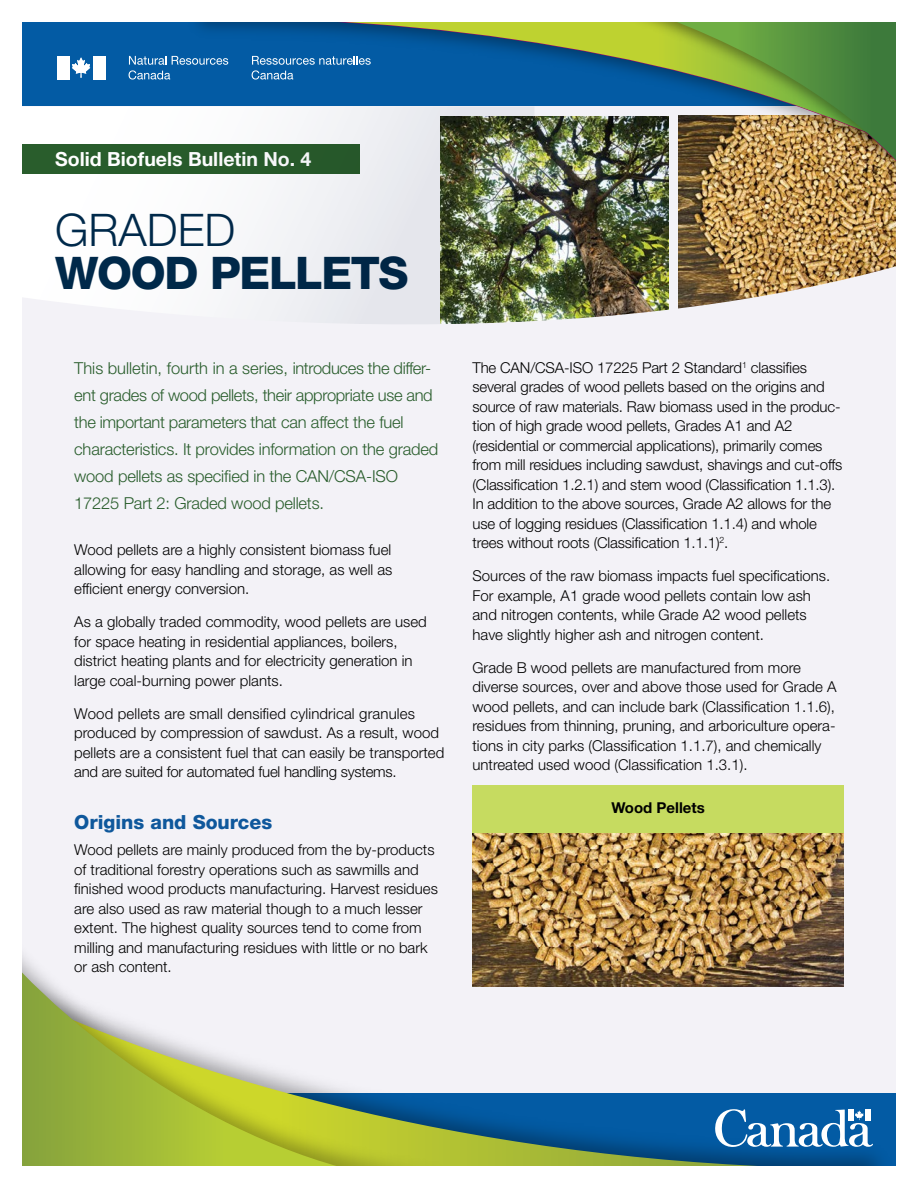
<style>
.page{position:relative;width:918px;height:1188px;background:#fff}
.page>*{position:absolute;margin:0;border:0;box-sizing:border-box;transform-origin:0 0}
.t1{font:800 45px "Helvetica Neue LT Std";letter-spacing:-.03em;color:#002a4b}
.t2{font:300 45px "Helvetica Neue LT Std";color:#002a4b}
.t3{font:700 19.5px "Helvetica Neue LT Std";color:#fff}
.t4{font:800 19.5px "Helvetica Neue LT Std";color:#0f589c}
.intro_para{font:300 16.5px/27px "Helvetica Neue LT Std";letter-spacing:-.01em;color:#295d2c}
.body{font:300 15px/19.5px "Helvetica Neue LT Std";color:#000}
.t5{font:700 15px "Helvetica Neue LT Std";color:#000}
</style>
<div class="page">
<div style="left:14px;top:60px;width:904px;height:1128px;background:#f3f2f7"></div>
<svg style="left:22px;top:107px;width:419px;height:151px"></svg>
<img style="left:678px;top:208px;width:218px;height:50px">
<img style="left:441px;top:182px;width:228px;height:76px">
<img style="left:22px;top:258px;width:874px;height:66px">
<div style="left:8px;top:11px;width:904px;height:95px;background:#035ba4"></div>
<img style="left:181px;top:107px;width:420px;height:75px">
<svg style="left:196px;top:22px;width:405px;height:134px"></svg>
<img style="left:601px;top:22px;width:295px;height:186px">
<img style="left:615px;top:22px;width:281px;height:163px">
<div style="left:0;top:0;width:918px;height:22px;background:#fff"></div>
<div style="left:896px;top:0;width:22px;height:1188px;background:#fff"></div>
<img style="left:472px;top:986px;width:424px;height:180px">
<svg style="left:472px;top:987px;width:408px;height:179px"></svg>
<img style="left:453px;top:1093px;width:19px;height:73px">
<svg style="left:22px;top:955px;width:431px;height:211px"></svg>
<div style="left:0;top:0;width:22px;height:1188px;background:#fff"></div>
<div style="left:0;top:1166px;width:918px;height:22px;background:#fff"></div>
<div style="left:57px;top:56px;width:12px;height:24px;background:#fff"></div>
<svg style="left:72px;top:57px;width:18px;height:21px"></svg>
<div style="left:93px;top:56px;width:12px;height:24px;background:#fff"></div>
<svg style="left:252px;top:56px;width:119px;height:24px"></svg>
<svg style="left:129px;top:56px;width:99px;height:24px"></svg>
<svg style="left:714px;top:1109px;width:159px;height:39px"></svg>
<div style="left:23px;top:144px;width:337px;height:29px;background:#295d2c"></div>
<img style="left:472px;top:833px;width:372px;height:153px">
<div style="left:472px;top:785px;width:372px;height:48px;background:#c6db60"></div>
<h2 class="t3" style="left:55px;top:147px;width:258px">Solid Biofuels Bulletin No. 4</h2>
<h1 class="t2" style="left:55px;top:202px;width:182px">GRADED</h1>
<h1 class="t1" style="left:55px;top:246px;width:355px">WOOD PELLETS</h1>
<p class="intro_para" style="left:74px;top:354px;width:366px">This bulletin, fourth in a series, introduces the differ&shy;ent grades of wood pellets, their appropriate use and the important parameters that can affect the fuel characteristics. It provides information on the graded wood pellets as specified in the CAN/CSA-ISO 17225 Part 2: Graded wood pellets.</p>
<p class="body" style="left:74px;top:540px;width:320px;text-align:justify">Wood pellets are a highly consistent biomass fuel allowing for easy handling and storage, as well as efficient energy conversion.</p>
<p class="body" style="left:74px;top:612px;width:354px">As a globally traded commodity, wood pellets are used for space heating in residential appliances, boilers, district heating plants and for electricity generation in large coal-burning power plants.</p>
<p class="body" style="left:74px;top:703px;width:372px">Wood pellets are small densified cylindrical granules produced by compression of sawdust. As a result, wood pellets are a consistent fuel that can easily be transported and are suited for automated fuel handling systems.</p>
<h2 class="t4" style="left:74px;top:810px;width:199px">Origins and Sources</h2>
<p class="body" style="left:74px;top:840px;width:365px">Wood pellets are mainly produced from the by-products of traditional forestry operations such as sawmills and finished wood products manufacturing. Harvest residues are also used as raw material though to a much lesser extent. The highest quality sources tend to come from milling and manufacturing residues with little or no bark or ash content.</p>
<p class="body" style="left:472px;top:357px;width:371px">The CAN/CSA-ISO 17225 Part 2 Standard<sup>1</sup> classifies several grades of wood pellets based on the origins and source of raw materials. Raw biomass used in the produc&shy;tion of high grade wood pellets, Grades A1 and A2 (residential or commercial applications), primarily comes from mill residues including sawdust, shavings and cut-offs (Classification 1.2.1) and stem wood (Classification 1.1.3).<br>In addition to the above sources, Grade A2 allows for the use of logging residues (Classification 1.1.4) and whole trees without roots (Classification 1.1.1)<sup>2</sup>.</p>
<p class="body" style="left:472px;top:566px;width:359px">Sources of the raw biomass impacts fuel specifications.<br>For example, A1 grade wood pellets contain low ash and nitrogen contents, while Grade A2 wood pellets have slightly higher ash and nitrogen content.</p>
<p class="body" style="left:472px;top:657px;width:366px">Grade B wood pellets are manufactured from more diverse sources, over and above those used for Grade A wood pellets, and can include bark (Classification 1.1.6), residues from thinning, pruning, and arboriculture opera&shy;tions in city parks (Classification 1.1.7), and chemically untreated used wood (Classification 1.3.1).</p>
<p class="t5" style="left:611px;top:799px;width:95px">Wood Pellets</p>
</div>
